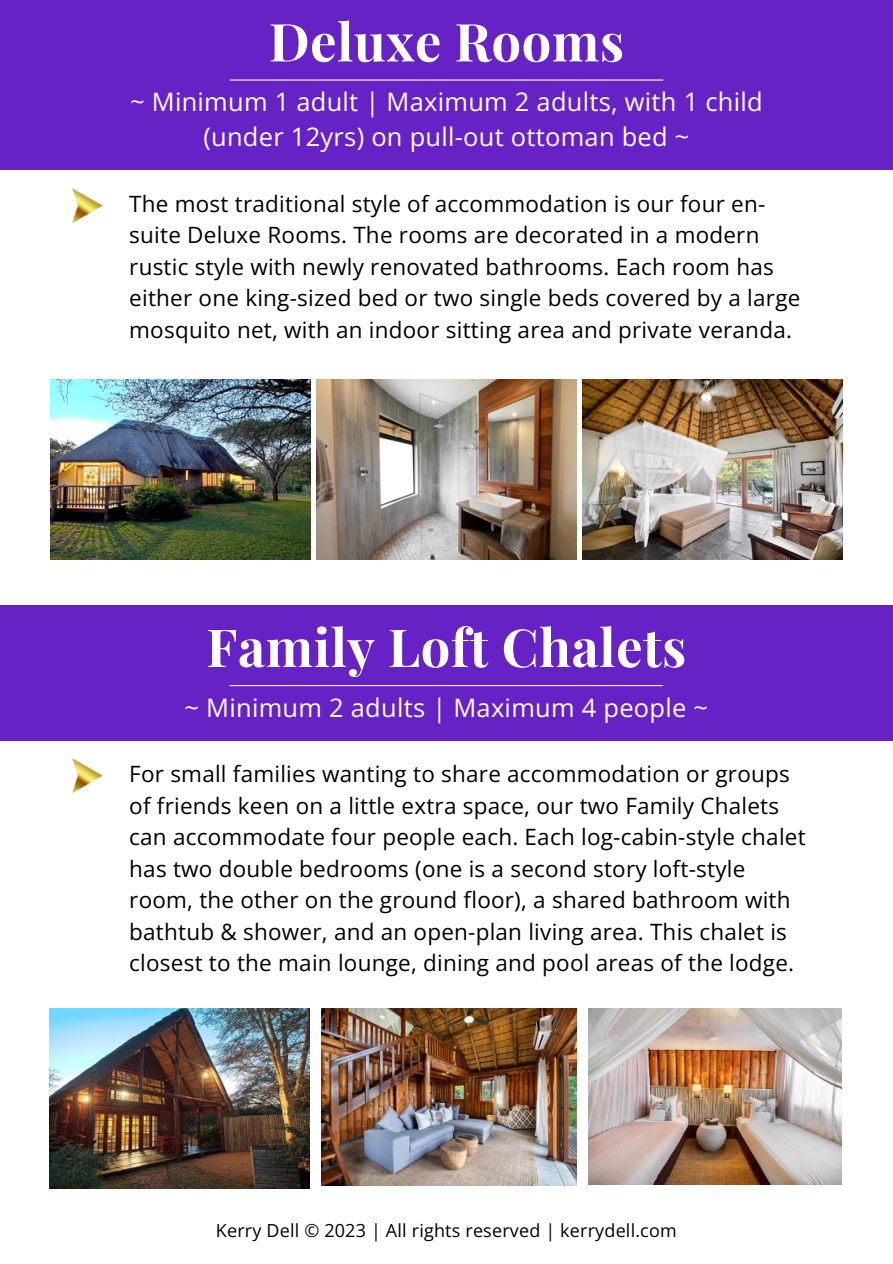
<style>
.page{position:relative;width:893px;height:1264px;background:#fff}
.page>*{position:absolute;margin:0;border:0;box-sizing:border-box;transform-origin:0 0}
.t1{font:700 52.5px "Playfair Display";letter-spacing:.01em;color:#fff}
.t2{font:25.5px/34.8px "Open Sans";letter-spacing:.01em;color:#fff;text-align:center}
.t3{font:22.5px/31.5px "Open Sans";letter-spacing:.01em;color:#000}
.t4{font:18px "Open Sans";letter-spacing:.01em;color:#000}
</style>
<div class="page">
<div style="left:0;top:0;width:892px;height:169px;background:#6722c5"></div>
<hr style="left:230px;top:79px;width:433px;height:2px;background:#fff">
<img style="left:71px;top:188px;width:32px;height:36px">
<img style="left:51px;top:379px;width:259px;height:180px">
<img style="left:583px;top:379px;width:259px;height:180px">
<img style="left:317px;top:379px;width:259px;height:180px">
<div style="left:0;top:604px;width:892px;height:136px;background:#6722c5"></div>
<hr style="left:230px;top:685px;width:433px;height:1px;background:#fff">
<img style="left:71px;top:758px;width:32px;height:36px">
<img style="left:50px;top:1008px;width:259px;height:179px">
<img style="left:321px;top:1008px;width:255px;height:177px">
<img style="left:588px;top:1008px;width:253px;height:176px">
<p class="t1" style="left:269px;top:5px;width:356px">Deluxe Rooms</p>
<p class="t2" style="left:130px;top:84px;width:634px">~ Minimum 1 adult | Maximum 2 adults, with 1 child (under 12yrs) on pull-out ottoman bed ~</p>
<p class="t3" style="left:129px;top:187px;width:672px">The most traditional style of accommodation is our four en&shy;suite Deluxe Rooms. The rooms are decorated in a modern rustic style with newly renovated bathrooms. Each room has either one king-sized bed or two single beds covered by a large mosquito net, with an indoor sitting area and private veranda.</p>
<p class="t1" style="left:206px;top:610px;width:481px">Family Loft Chalets</p>
<p class="t2" style="left:185px;top:689px;width:525px">~ Minimum 2 adults | Maximum 4 people ~</p>
<p class="t3" style="left:129px;top:757px;width:678px">For small families wanting to share accommodation or groups of friends keen on a little extra space, our two Family Chalets can accommodate four people each. Each log-cabin-style chalet has two double bedrooms (one is a second story loft-style room, the other on the ground floor), a shared bathroom with bathtub &amp; shower, and an open-plan living area. This chalet is closest to the main lounge, dining and pool areas of the lodge.</p>
<p class="t4" style="left:216px;top:1218px;width:462px">Kerry Dell © 2023 | All rights reserved | kerrydell.com</p>
</div>
